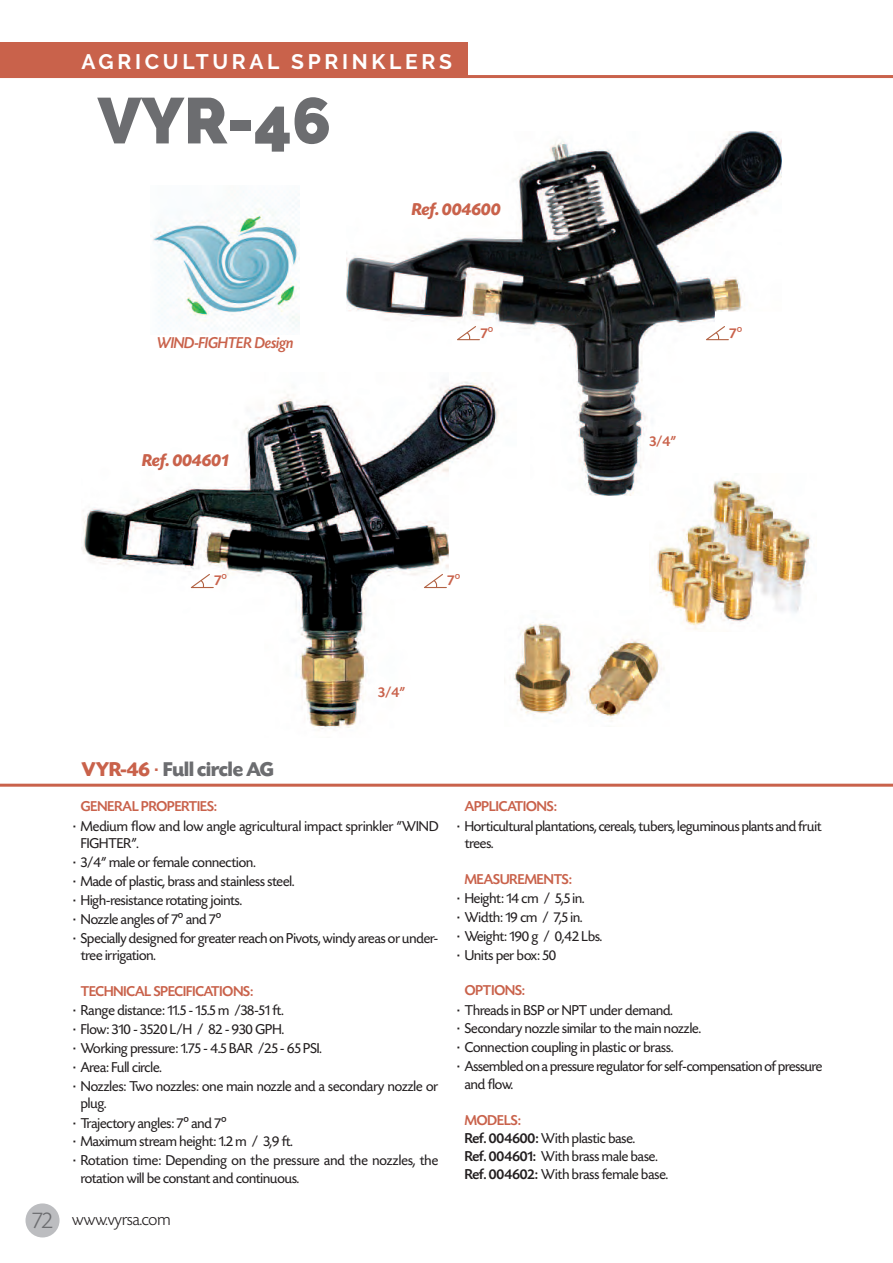
<style>
.page{position:relative;width:893px;height:1263px;background:#fff}
.page>*{position:absolute;margin:0;border:0;box-sizing:border-box;transform-origin:0 0}
.t1{font:900 64.5px "Raleway";color:#6c6d70}
.t2{font:700 21px "Raleway";letter-spacing:.175em;color:#fff}
.t3{font:700 21px "Today SHOP";color:#6c6d70}
.t4{font:italic 700 18px "Today SHOP";color:#c9624b}
.t5{font:300 18px "Today SHOP";color:#231f20}
.t6{font:italic 500 16.5px "Today SHOP";color:#c9624b}
.t7{font:15px/18.9px "Today SHOP";color:#231f20}
.t8{font:500 15px "Today SHOP";color:#c9624b}
.s1{font-family:"Helvetica";font-weight:400}
.s2{color:#c9624b}
.s3{font-family:"Lucida Grande";font-weight:400;color:#c9624b}
.s4{font-weight:500;color:#c9624b}
.s5{font-family:"Lucida Grande"}
.s6{font-family:"Helvetica"}
.s7{font-size:24px;color:#6c6d70}
.s8{font-weight:500}
</style>
<div class="page">
<div style="left:26px;top:1203px;width:34px;height:34px;background:#bcbdc0;border-radius:50%"></div>
<div style="left:0;top:43px;width:468px;height:34px;background:#c9624b"></div>
<hr style="left:0;top:75px;width:893px;height:3px;background:#c9624b">
<hr style="left:0;top:784px;width:893px;height:3px;background:#c9624b">
<img style="left:346px;top:131px;width:436px;height:364px">
<img style="left:81px;top:373px;width:436px;height:356px">
<img style="left:153px;top:191px;width:146px;height:139px">
<img style="left:504px;top:611px;width:161px;height:116px">
<img style="left:649px;top:474px;width:162px;height:157px">
<svg style="left:457px;top:326px;width:23px;height:14px"></svg>
<svg style="left:706px;top:326px;width:23px;height:14px"></svg>
<svg style="left:191px;top:574px;width:23px;height:14px"></svg>
<svg style="left:424px;top:574px;width:23px;height:14px"></svg>
<h2 class="t2" style="left:81px;top:49px;width:372px">AGRICULTURAL SPRINKLERS</h2>
<h1 class="t1" style="left:98px;top:83px;width:235px">VYR-46</h1>
<p class="t6" style="left:157px;top:332px;width:138px">WIND-FIGHTER Design</p>
<p class="t4" style="left:142px;top:449px;width:88px">Ref. 004601</p>
<p class="t4" style="left:412px;top:198px;width:90px">Ref. 004600</p>
<p class="t8" style="left:481px;top:324px;width:14px">7<span class="s1">º</span></p>
<p class="t8" style="left:730px;top:324px;width:14px">7<span class="s1">º</span></p>
<p class="t8" style="left:649px;top:432px;width:28px">3/4”</p>
<p class="t8" style="left:215px;top:571px;width:14px">7<span class="s1">º</span></p>
<p class="t8" style="left:448px;top:571px;width:14px">7<span class="s1">º</span></p>
<p class="t8" style="left:378px;top:683px;width:28px">3/4”</p>
<h2 class="t3" style="left:81px;top:757px;width:194px"><span class="s2">VYR-46</span> <span class="s3">·</span> Full circle AG</h2>
<p class="t7" style="left:72px;top:796px;width:368px;line-height:19.4px;text-indent:9px"><span class="s4">GENERAL PROPERTIES:<br></span><span class="s5">·</span> Medium flow and low angle agricultural impact sprinkler “WIND</p>
<p class="t7" style="left:81px;top:833px;width:59px">FIGHTER”.</p>
<p class="t7" style="left:72px;top:853px;width:185px"><span class="s5">·</span> 3/4” male or female connection.</p>
<p class="t7" style="left:72px;top:871px;width:224px"><span class="s5">·</span> Made of plastic, brass and stainless steel.</p>
<p class="t7" style="left:72px;top:890px;width:171px"><span class="s5">·</span> High-resistance rotating joints.</p>
<p class="t7" style="left:72px;top:909px;width:150px"><span class="s5">·</span> Nozzle angles of 7<span class="s6">º</span> and 7<span class="s6">º</span></p>
<p class="t7" style="left:72px;top:928px;width:367px"><span class="s5">·</span> Specially designed for greater reach on Pivots, windy areas or under-</p>
<p class="t7" style="left:81px;top:945px;width:77px">tree irrigation.</p>
<p class="t8" style="left:81px;top:982px;width:174px">TECHNICAL SPECIFICATIONS:</p>
<p class="t7" style="left:72px;top:1001px;width:213px"><span class="s5">·</span> Range distance: 11.5 - 15.5 m /38-51 ft.</p>
<p class="t7" style="left:72px;top:1020px;width:213px"><span class="s5">·</span> Flow: 310 - 3520 L/H / 82 - 930 GPH.</p>
<p class="t7" style="left:72px;top:1038px;width:251px"><span class="s5">·</span> Working pressure: 1.75 - 4.5 BAR /25 - 65 PSI.</p>
<p class="t7" style="left:72px;top:1057px;width:91px"><span class="s5">·</span> Area: Full circle.</p>
<p class="t7" style="left:72px;top:1076px;width:367px"><span class="s5">·</span> Nozzles: Two nozzles: one main nozzle and a secondary nozzle or</p>
<p class="t7" style="left:81px;top:1093px;width:27px">plug.</p>
<p class="t7" style="left:72px;top:1113px;width:156px"><span class="s5">·</span> Trajectory angles: 7<span class="s6">º</span> and 7<span class="s6">º</span></p>
<p class="t7" style="left:72px;top:1132px;width:222px"><span class="s5">·</span> Maximum stream height: 1.2 m / 3,9 ft.</p>
<p class="t7" style="left:72px;top:1150px;width:367px"><span class="s5">·</span> Rotation time: Depending on the pressure and the nozzles, the</p>
<p class="t7" style="left:81px;top:1168px;width:220px">rotation will be constant and continuous.</p>
<p class="t5" style="left:32px;top:1208px;width:140px"><span class="s7">72</span> www.vyrsa.com</p>
<p class="t7" style="left:456px;top:796px;width:367px;line-height:19.4px;text-indent:9px"><span class="s4">APPLICATIONS:<br></span><span class="s5">·</span> Horticultural plantations, cereals, tubers, leguminous plants and fruit</p>
<p class="t7" style="left:465px;top:833px;width:30px">trees.</p>
<p class="t7" style="left:456px;top:869px;width:147px;text-indent:9px"><span class="s4">MEASUREMENTS:<br></span><span class="s5">·</span> Height: 14 cm / 5,5 in.<br><span class="s5">·</span> Width: 19 cm / 7,5 in.<br><span class="s5">·</span> Weight: 190 g / 0,42 Lbs. <span class="s5">·</span> Units per box: 50</p>
<p class="t8" style="left:465px;top:981px;width:62px">OPTIONS:</p>
<p class="t7" style="left:456px;top:1000px;width:218px"><span class="s5">·</span> Threads in BSP or NPT under demand.</p>
<p class="t7" style="left:456px;top:1019px;width:246px"><span class="s5">·</span> Secondary nozzle similar to the main nozzle.</p>
<p class="t7" style="left:456px;top:1037px;width:219px"><span class="s5">·</span> Connection coupling in plastic or brass.</p>
<p class="t7" style="left:456px;top:1056px;width:368px"><span class="s5">·</span> Assembled on a pressure regulator for self-compensation of pressure</p>
<p class="t7" style="left:465px;top:1074px;width:50px">and flow.</p>
<p class="t7" style="left:465px;top:1110px;width:205px;line-height:18px"><span class="s4">MODELS:<br></span><span class="s8">Ref. 004600:</span> With plastic base.<br><span class="s8">Ref. 004601:</span> With brass male base.<br><span class="s8">Ref. 004602:</span> With brass female base.</p>
</div>
